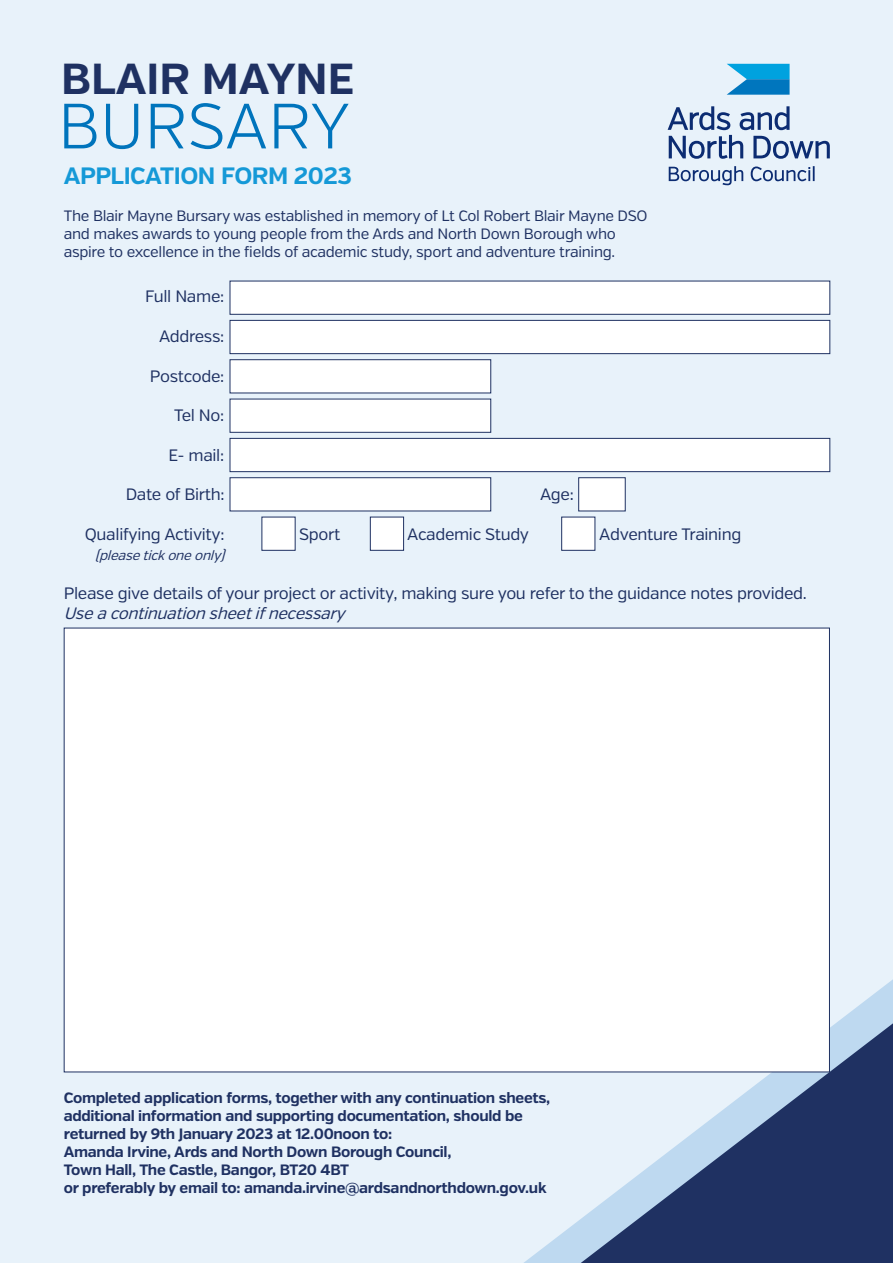
<style>
.page{position:relative;width:893px;height:1263px;background:#e8f2fa}
.page>*{position:absolute;margin:0;border:0;box-sizing:border-box;transform-origin:0 0}
.t1{font:300 63.75px "Verb";color:#0074bc}
.t2{font:700 43.35px "Verb";color:#1f3162}
.t3{font:700 23.7px "Verb";letter-spacing:-.02em;color:#1599d7}
.t4{font:16.5px "Verb";letter-spacing:-.02em;color:#1f3162}
.t5{font:italic 16.5px "Verb";color:#1f3162}
.t6{font:700 15px/18px "Verb";letter-spacing:-.02em;color:#1f3162}
.t7{font:15px/18px "Verb";letter-spacing:-.02em;color:#1f3162}
.t8{font:italic 13.5px "Verb";color:#1f3162}
</style>
<div class="page">
<svg style="left:523px;top:979px;width:370px;height:284px"></svg>
<svg style="left:581px;top:1023px;width:312px;height:240px;fill:#1f3162"></svg>
<svg style="left:668px;top:106px;width:162px;height:79px"></svg>
<svg style="left:727px;top:64px;width:63px;height:31px;background:#289dd5"></svg>
<div style="left:230px;top:281px;width:600px;height:34px;background:#fff;border:1px solid #1f3162"></div>
<div style="left:230px;top:320px;width:600px;height:34px;background:#fff;border:1px solid #1f3162"></div>
<div style="left:230px;top:359px;width:261px;height:34px;background:#fff;border:1px solid #1f3162"></div>
<div style="left:230px;top:399px;width:261px;height:34px;background:#fff;border:1px solid #1f3162"></div>
<div style="left:230px;top:438px;width:600px;height:34px;background:#fff;border:1px solid #1f3162"></div>
<div style="left:64px;top:628px;width:766px;height:444px;background:#fff"></div>
<div style="left:230px;top:477px;width:261px;height:34px;background:#fff;border:1px solid #1f3162"></div>
<div style="left:261px;top:517px;width:35px;height:34px;background:#fff"></div>
<div style="left:370px;top:517px;width:34px;height:34px;background:#fff;border:1px solid #1f3162"></div>
<div style="left:561px;top:517px;width:34px;height:34px;background:#fff;border:1px solid #1f3162"></div>
<div style="left:578px;top:477px;width:48px;height:34px;background:#fff;border:1px solid #1f3162"></div>
<p class="t2" style="left:61px;top:53px;width:295px">BLAIR MAYNE</p>
<p class="t1" style="left:58px;top:88px;width:294px">BURSARY</p>
<p class="t3" style="left:64px;top:161px;width:290px">APPLICATION FORM 2023</p>
<p class="t7" style="left:64px;top:207px;width:585px">The Blair Mayne Bursary was established in memory of Lt Col Robert Blair Mayne DSO and makes awards to young people from the Ards and North Down Borough who aspire to excellence in the fields of academic study, sport and adventure training.</p>
<p class="t4" style="left:145px;top:287px;width:81px">Full Name:</p>
<p class="t4" style="left:159px;top:326px;width:67px">Address:</p>
<p class="t4" style="left:150px;top:366px;width:76px">Postcode:</p>
<p class="t4" style="left:174px;top:405px;width:52px">Tel No:</p>
<p class="t4" style="left:168px;top:445px;width:57px">E- mail:</p>
<p class="t4" style="left:126px;top:485px;width:100px">Date of Birth:</p>
<p class="t4" style="left:540px;top:485px;width:35px">Age:</p>
<p class="t4" style="left:85px;top:524px;width:141px">Qualifying Activity:</p>
<p class="t4" style="left:299px;top:524px;width:43px">Sport</p>
<p class="t4" style="left:407px;top:524px;width:123px">Academic Study</p>
<p class="t4" style="left:599px;top:524px;width:143px">Adventure Training</p>
<p class="t8" style="left:95px;top:547px;width:135px">(pleasetickoneonly)</p>
<p class="t4" style="left:64px;top:584px;width:745px">Please give details of your project or activity, making sure you refer to the guidance notes provided.</p>
<p class="t5" style="left:64px;top:603px;width:288px">Useacontinuationsheetifnecessary</p>
<p class="t6" style="left:64px;top:1089px;width:488px">Completed application forms, together with any continuation sheets, additional information and supporting documentation, should be returned by 9th January 2023 at 12.00noon to:<br>Amanda Irvine, Ards and North Down Borough Council,<br>Town Hall, The Castle, Bangor, BT20 4BT<br>or preferably by email to: amanda.irvine@ardsandnorthdown.gov.uk</p>
</div>
